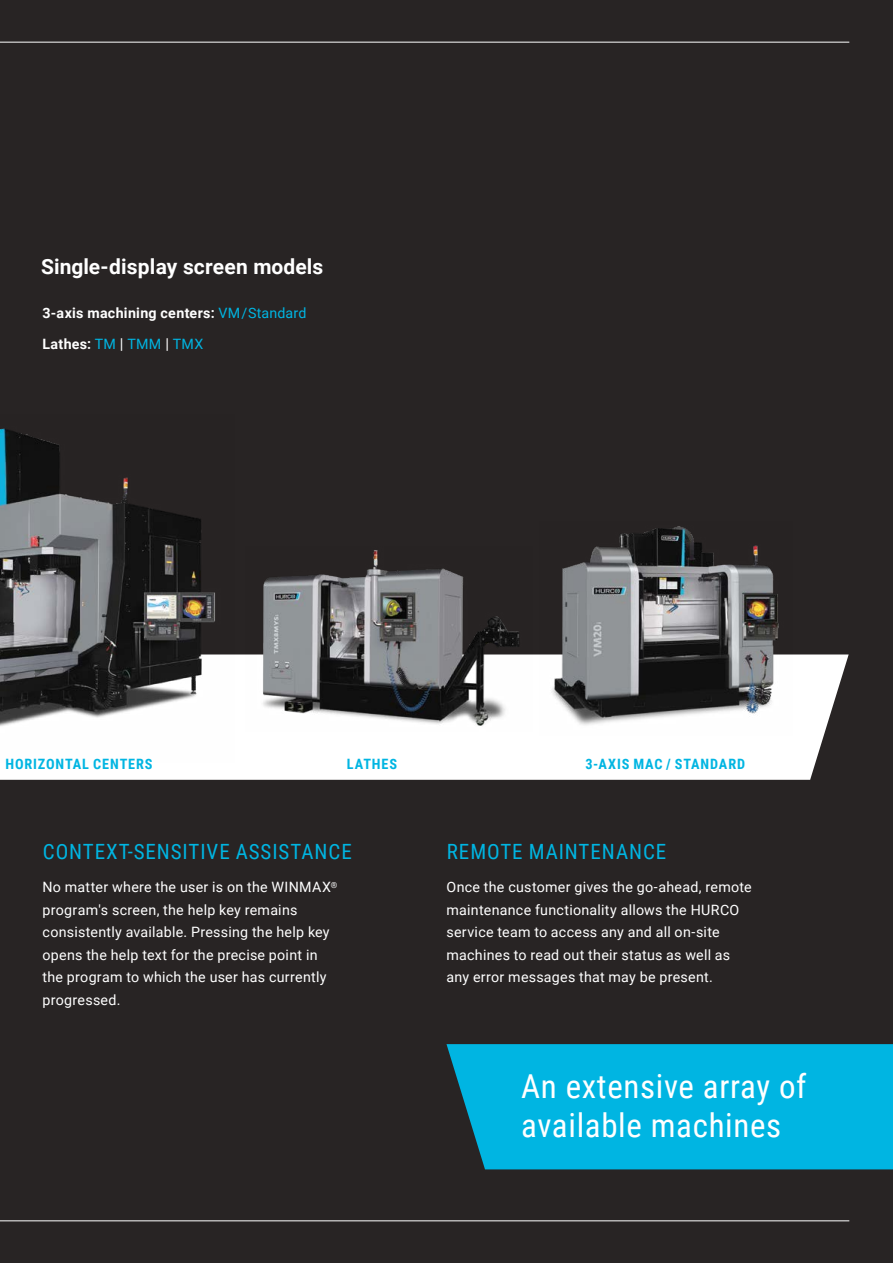
<style>
.page{position:relative;width:893px;height:1263px;background:#282424}
.page>*{position:absolute;margin:0;border:0;box-sizing:border-box;transform-origin:0 0}
.t1{font:33px/39px "Roboto Condensed";letter-spacing:.02em;color:#fff}
.t2{font:21px "Roboto Condensed";letter-spacing:.045em;color:#00b5e2}
.t3{font:700 21px "Roboto";letter-spacing:.005em;color:#fff}
.t4{font:14.25px/22.5px "Roboto";letter-spacing:.02em;color:#fff}
.t5{font:700 14.25px/31px "Roboto";letter-spacing:.02em;color:#fff}
.t6{font:700 14.25px "Roboto Condensed";letter-spacing:.06em;color:#00b5e2}
.s1{font-weight:400;color:#00b5e2}
.s2{font-weight:400;font-size:15px}
</style>
<div class="page">
<svg style="left:0;top:654px;width:849px;height:126px;background:#f0f0f0"></svg>
<div style="left:446px;top:1044px;width:447px;height:125px;background:#00b5e2"></div>
<img style="left:539px;top:526px;width:253px;height:210px">
<img style="left:245px;top:550px;width:287px;height:182px">
<img style="left:0;top:428px;width:234px;height:334px">
<hr style="left:0;top:1220px;width:849px;height:1px;background:#fff">
<hr style="left:0;top:42px;width:849px;height:1px;background:#fff">
<h2 class="t3" style="left:41px;top:251px;width:283px">Single-display screen models</h2>
<p class="t5" style="left:42px;top:297px;width:265px">3-axis machining centers: <span class="s1">VM / Standard<br></span>Lathes: <span class="s1">TM</span> <span class="s2">|</span> <span class="s1">TMM</span> <span class="s2">|</span> <span class="s1">TMX</span></p>
<p class="t6" style="left:5px;top:753px;width:149px">HORIZONTAL CENTERS</p>
<p class="t6" style="left:347px;top:753px;width:52px">LATHES</p>
<p class="t6" style="left:585px;top:753px;width:161px">3-AXIS MAC / STANDARD</p>
<h2 class="t2" style="left:43px;top:836px;width:310px">CONTEXT-SENSITIVE ASSISTANCE</h2>
<p class="t4" style="left:43px;top:875px;width:296px">No matter where the user is on the WINMAX<sup>® </sup>program's screen, the help key remains consistently available. Pressing the help key opens the help text for the precise point in the program to which the user has currently progressed.</p>
<h2 class="t2" style="left:447px;top:836px;width:221px">REMOTE MAINTENANCE</h2>
<p class="t4" style="left:446px;top:875px;width:307px">Once the customer gives the go-ahead, remote maintenance functionality allows the HURCO service team to access any and all on-site machines to read out their status as well as any error messages that may be present.</p>
<h1 class="t1" style="left:521px;top:1065px;width:287px">An extensive array of available machines</h1>
</div>
